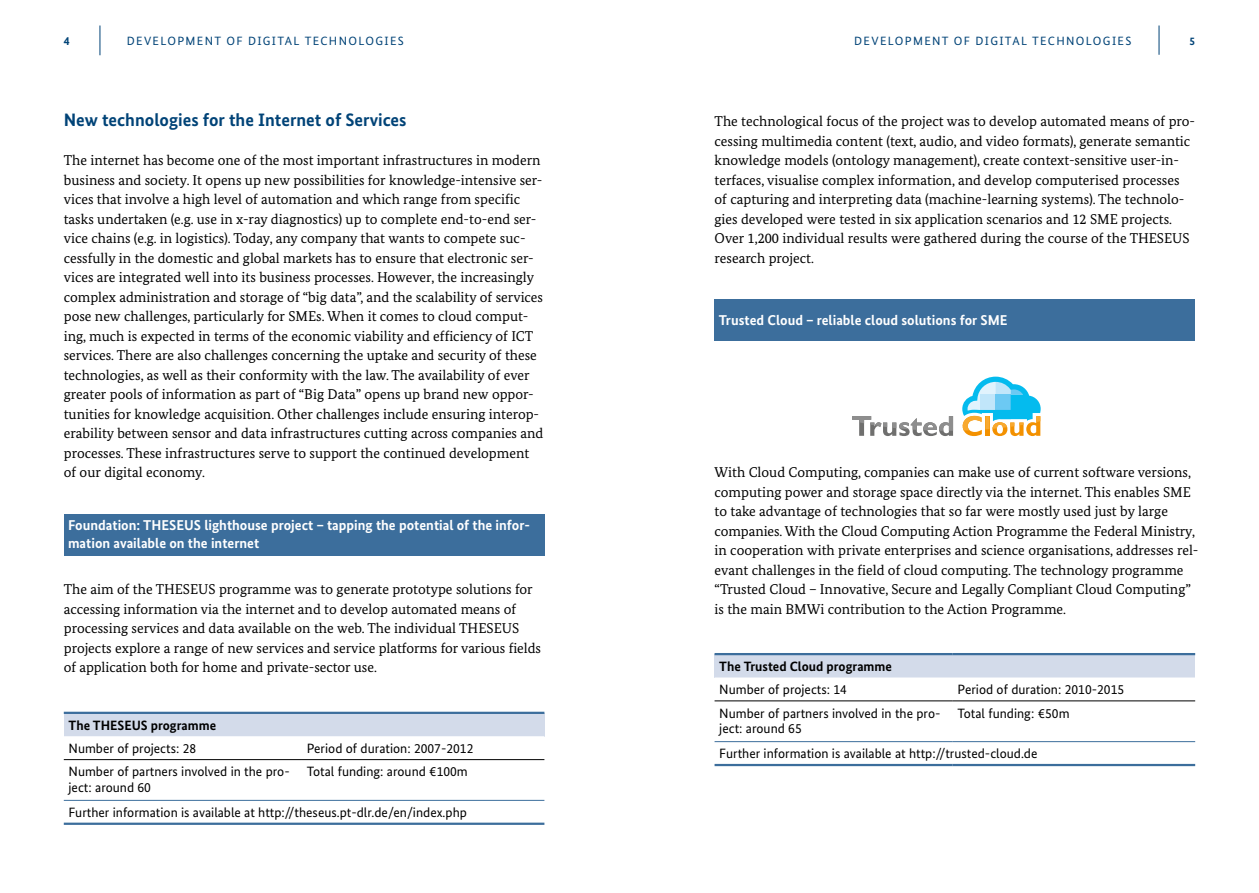
<style>
.page{position:relative;width:1259px;height:893px;background:#fff}
.page>*{position:absolute;margin:0;border:0;box-sizing:border-box;transform-origin:0 0}
.t1{font:700 18px "Bundes Sans";color:#004377}
.t2{font:14.25px/19.5px "Bundes Serif";color:#000}
.t3{font:700 14.25px/18px "Bundes Sans";color:#fff}
.t4{font:13.5px/15.5px "Bundes Sans";color:#000}
.t5{font:700 13.5px "Bundes Sans";color:#000}
.t6{font:12px "Bundes Sans";letter-spacing:.11em;color:#004377}
.t7{font:700 12px "Bundes Sans";color:#004377}
.t8{font:700 11.25px "Bundes Sans";color:#004377}
</style>
<div class="page">
<svg style="left:100px;top:26px;width:1px;height:29px"></svg>
<svg style="left:1158px;top:26px;width:1px;height:29px"></svg>
<div style="left:64px;top:514px;width:480px;height:41px;background:#3c6e9c"></div>
<div style="left:64px;top:713px;width:480px;height:23px;background:#d3dbea"></div>
<svg style="left:64px;top:736px;width:480px;height:64px"></svg>
<hr style="left:64px;top:759px;width:238px;height:1px;background:#000">
<hr style="left:302px;top:759px;width:242px;height:1px;background:#000">
<hr style="left:64px;top:712px;width:238px;height:2px;background:#3c6e9c">
<hr style="left:302px;top:712px;width:242px;height:2px;background:#3c6e9c">
<hr style="left:64px;top:800px;width:238px;height:1px;background:#3c6e9c">
<hr style="left:302px;top:800px;width:242px;height:1px;background:#3c6e9c">
<hr style="left:64px;top:823px;width:238px;height:2px;background:#3c6e9c">
<hr style="left:302px;top:823px;width:242px;height:2px;background:#3c6e9c">
<div style="left:714px;top:299px;width:481px;height:42px;background:#3c6e9c"></div>
<div style="left:714px;top:654px;width:481px;height:23px;background:#d3dbea"></div>
<svg style="left:714px;top:677px;width:481px;height:24px"></svg>
<hr style="left:714px;top:701px;width:238px;height:1px;background:#000">
<hr style="left:952px;top:701px;width:243px;height:1px;background:#000">
<hr style="left:714px;top:653px;width:238px;height:2px;background:#3c6e9c">
<hr style="left:952px;top:653px;width:243px;height:2px;background:#3c6e9c">
<hr style="left:714px;top:741px;width:238px;height:1px;background:#3c6e9c">
<hr style="left:952px;top:741px;width:243px;height:1px;background:#3c6e9c">
<hr style="left:714px;top:764px;width:238px;height:2px;background:#3c6e9c">
<hr style="left:952px;top:764px;width:243px;height:2px;background:#3c6e9c">
<svg style="left:852px;top:416px;width:101px;height:20px"></svg>
<svg style="left:962px;top:377px;width:78px;height:59px"></svg>
<p class="t7" style="left:64px;top:33px;width:7px">4</p>
<p class="t6" style="left:127px;top:33px;width:278px">DEVELOPMENT OF DIGITAL TECHNOLOGIES</p>
<p class="t6" style="left:854px;top:33px;width:279px">DEVELOPMENT OF DIGITAL TECHNOLOGIES</p>
<p class="t8" style="left:1189px;top:34px;width:7px">5</p>
<p class="t1" style="left:64px;top:109px;width:344px">New technologies for the Internet of Services</p>
<p class="t2" style="left:64px;top:151px;width:481px">The internet has become one of the most important infrastructures in modern business and society. It opens up new possibilities for knowledge-intensive ser&shy;vices that involve a high level of automation and which range from specific tasks undertaken (e.g. use in x-ray diagnostics) up to complete end-to-end ser&shy;vice chains (e.g. in logistics). Today, any company that wants to compete suc&shy;cessfully in the domestic and global markets has to ensure that electronic ser&shy;vices are integrated well into its business processes. However, the increasingly complex administration and storage of “big data”, and the scalability of services pose new challenges, particularly for SMEs. When it comes to cloud comput&shy;ing, much is expected in terms of the economic viability and efficiency of ICT services. There are also challenges concerning the uptake and security of these technologies, as well as their conformity with the law. The availability of ever greater pools of information as part of “Big Data” opens up brand new oppor&shy;tunities for knowledge acquisition. Other challenges include ensuring interop&shy;erability between sensor and data infrastructures cutting across companies and processes. These infrastructures serve to support the continued development of our digital economy.</p>
<p class="t3" style="left:68px;top:516px;width:463px">Foundation: THESEUS lighthouse project – tapping the potential of the infor&shy;mation available on the internet</p>
<p class="t2" style="left:64px;top:580px;width:479px">The aim of the THESEUS programme was to generate prototype solutions for accessing information via the internet and to develop automated means of processing services and data available on the web. The individual THESEUS projects explore a range of new services and service platforms for various fields of application both for home and private-sector use.</p>
<p class="t5" style="left:69px;top:717px;width:149px">The THESEUS programme</p>
<p class="t4" style="left:69px;top:741px;width:129px">Number of projects: 28</p>
<p class="t4" style="left:307px;top:741px;width:168px">Period of duration: 2007-2012</p>
<p class="t4" style="left:69px;top:764px;width:223px">Number of partners involved in the pro&shy;ject: around 60</p>
<p class="t4" style="left:307px;top:764px;width:163px">Total funding: around €100m</p>
<p class="t4" style="left:69px;top:805px;width:400px">Further information is available at http://theseus.pt-dlr.de/en/index.php</p>
<p class="t2" style="left:714px;top:112px;width:482px">The technological focus of the project was to develop automated means of pro&shy;cessing multimedia content (text, audio, and video formats), generate semantic knowledge models (ontology management), create context-sensitive user-in&shy;terfaces, visualise complex information, and develop computerised processes of capturing and interpreting data (machine-learning systems). The technolo&shy;gies developed were tested in six application scenarios and 12 SME projects.<br>Over 1,200 individual results were gathered during the course of the THESEUS research project.</p>
<p class="t3" style="left:719px;top:311px;width:290px">Trusted Cloud – reliable cloud solutions for SME</p>
<p class="t2" style="left:714px;top:463px;width:485px">With Cloud Computing, companies can make use of current software versions, computing power and storage space directly via the internet. This enables SME to take advantage of technologies that so far were mostly used just by large companies. With the Cloud Computing Action Programme the Federal Ministry, in cooperation with private enterprises and science organisations, addresses rel&shy;evant challenges in the field of cloud computing. The technology programme “Trusted Cloud – Innovative, Secure and Legally Compliant Cloud Computing” is the main BMWi contribution to the Action Programme.</p>
<p class="t5" style="left:719px;top:658px;width:174px">The Trusted Cloud programme</p>
<p class="t4" style="left:719px;top:682px;width:129px">Number of projects: 14</p>
<p class="t4" style="left:957px;top:682px;width:168px">Period of duration: 2010-2015</p>
<p class="t4" style="left:719px;top:705px;width:223px">Number of partners involved in the pro&shy;ject: around 65</p>
<p class="t4" style="left:957px;top:705px;width:114px">Total funding: €50m</p>
<p class="t4" style="left:719px;top:746px;width:320px">Further information is available at http://trusted-cloud.de</p>
</div>
